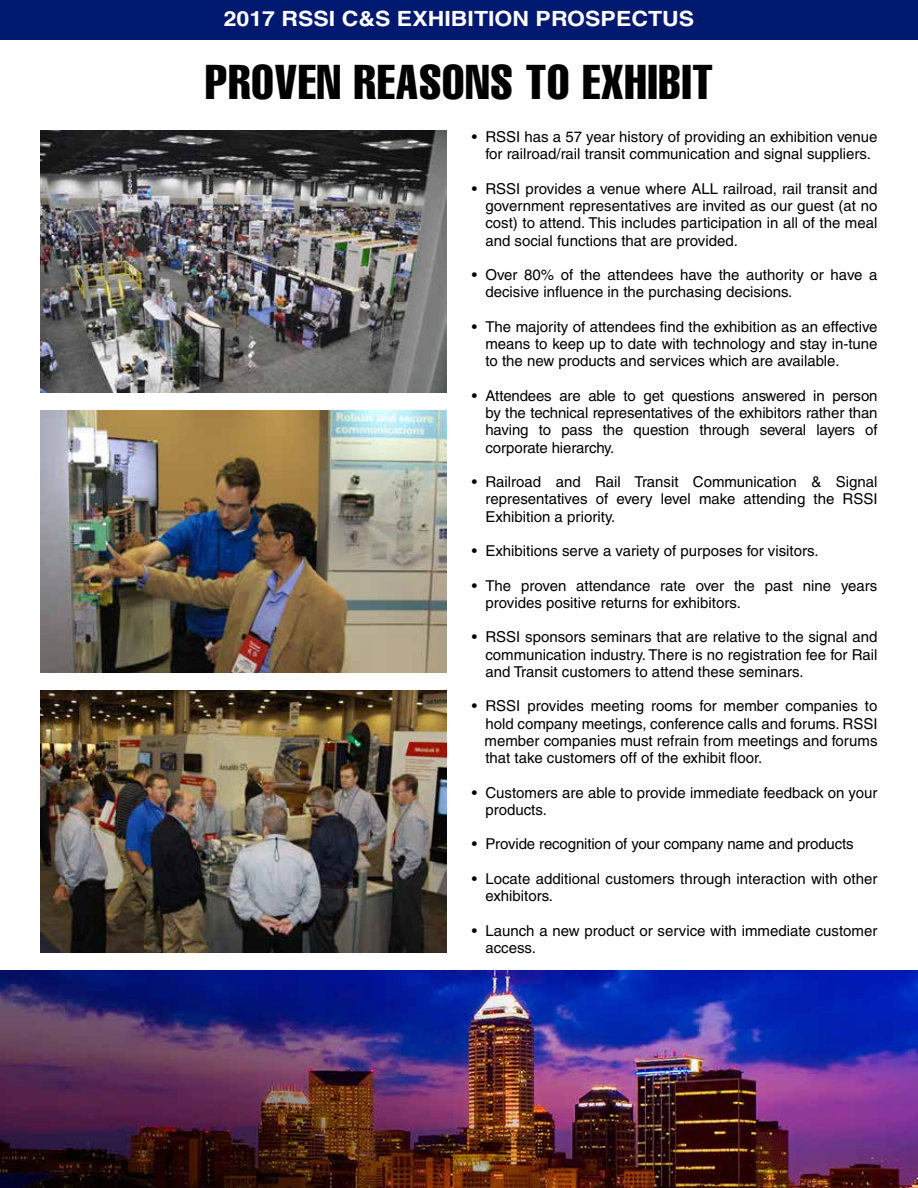
<style>
.page{position:relative;width:918px;height:1188px;background:#fff}
.page>*{position:absolute;margin:0;border:0;box-sizing:border-box;transform-origin:0 0}
.t1{font:extra-condensed 48px "Helvetica";letter-spacing:.02em;color:#000}
.t2{font:700 21px "Helvetica";color:#fff;scale:1.1 1}
.t3{font:15px/17.2px "Helvetica";color:#000;text-align:justify}
</style>
<div class="page">
<img style="left:0;top:971px;width:918px;height:217px">
<div style="left:0;top:0;width:918px;height:40px;background:#001970"></div>
<img style="left:40px;top:130px;width:406px;height:262px">
<img style="left:40px;top:410px;width:406px;height:262px">
<img style="left:40px;top:690px;width:406px;height:262px">
<h2 class="t2" style="left:224px;top:6px;width:429px">2017 RSSI C&amp;S EXHIBITION PROSPECTUS</h2>
<h1 class="t1" style="left:205px;top:51px;width:509px">PROVEN REASONS TO EXHIBIT</h1>
<p class="t3" style="left:472px;top:128px;width:407px;text-align:center">• RSSI has a 57 year history of providing an exhibition venue for railroad/rail transit communication and signal suppliers.</p>
<p class="t3" style="left:485px;top:180px;width:394px;text-indent:-14px">• RSSI provides a venue where ALL railroad, rail transit and government representatives are invited as our guest (at no cost) to attend. This includes participation in all of the meal and social functions that are provided.</p>
<p class="t3" style="left:485px;top:266px;width:394px;text-indent:-14px">• Over 80% of the attendees have the authority or have a decisive influence in the purchasing decisions.</p>
<p class="t3" style="left:485px;top:318px;width:394px;text-indent:-14px">• The majority of attendees find the exhibition as an effective means to keep up to date with technology and stay in-tune to the new products and services which are available.</p>
<p class="t3" style="left:485px;top:387px;width:394px;text-indent:-14px">• Attendees are able to get questions answered in person by the technical representatives of the exhibitors rather than having to pass the question through several layers of corporate hierarchy.</p>
<p class="t3" style="left:485px;top:473px;width:394px;text-indent:-14px">• Railroad and Rail Transit Communication &amp; Signal representatives of every level make attending the RSSI Exhibition a priority.</p>
<p class="t3" style="left:472px;top:542px;width:348px">• Exhibitions serve a variety of purposes for visitors.</p>
<p class="t3" style="left:485px;top:577px;width:394px;text-indent:-14px">• The proven attendance rate over the past nine years provides positive returns for exhibitors.</p>
<p class="t3" style="left:485px;top:628px;width:394px;text-indent:-14px">• RSSI sponsors seminars that are relative to the signal and communication industry. There is no registration fee for Rail and Transit customers to attend these seminars.</p>
<p class="t3" style="left:485px;top:697px;width:394px;text-indent:-13px">• RSSI provides meeting rooms for member companies to hold company meetings, conference calls and forums. RSSI member companies must refrain from meetings and forums that take customers off of the exhibit floor.</p>
<p class="t3" style="left:485px;top:784px;width:394px;text-indent:-14px">• Customers are able to provide immediate feedback on your products.</p>
<p class="t3" style="left:472px;top:835px;width:383px">• Provide recognition of your company name and products</p>
<p class="t3" style="left:485px;top:870px;width:394px;text-indent:-14px">• Locate additional customers through interaction with other exhibitors.</p>
<p class="t3" style="left:485px;top:922px;width:393px;text-indent:-14px">• Launch a new product or service with immediate customer access.</p>
</div>
